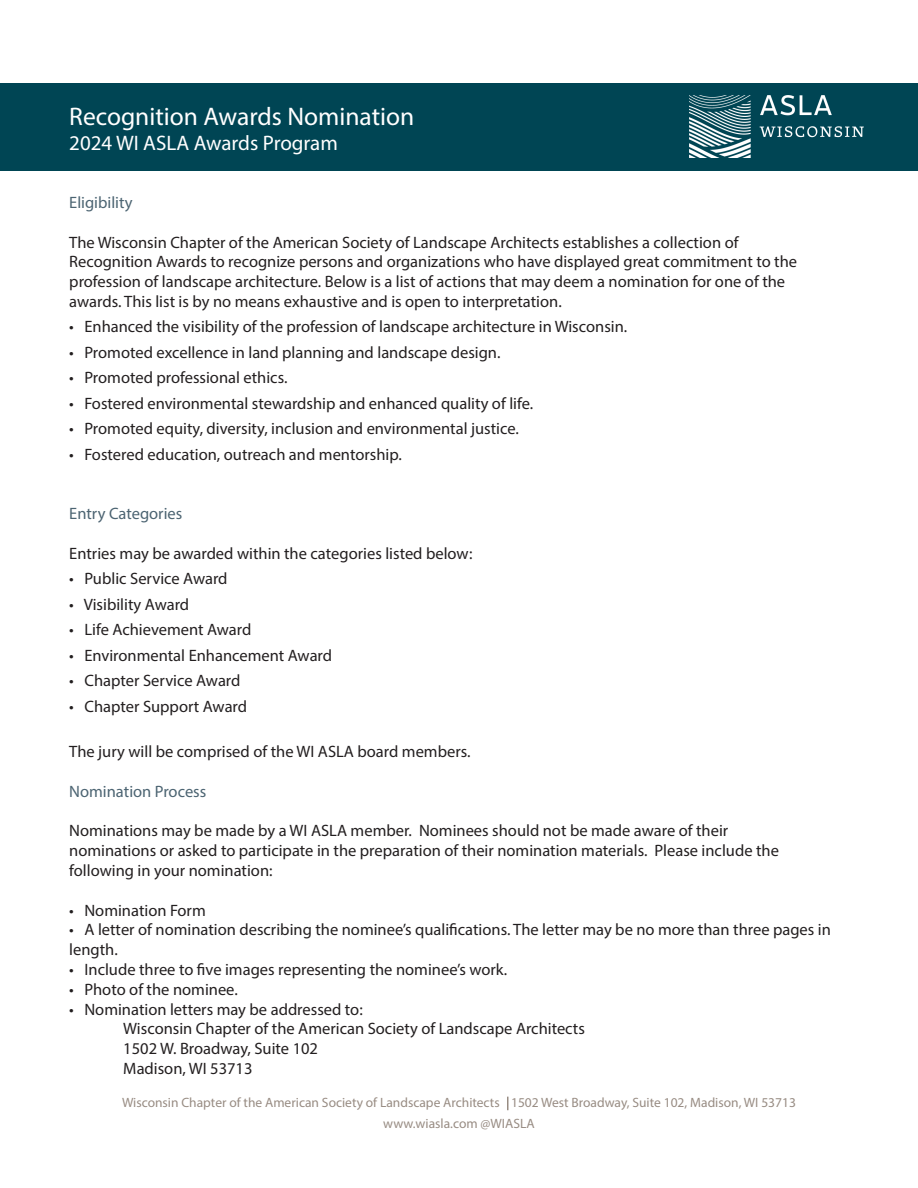
<style>
.page{position:relative;width:918px;height:1188px;background:#fff}
.page>*{position:absolute;margin:0;border:0;box-sizing:border-box;transform-origin:0 0}
.t1{font:25.5px "Myriad Pro";color:#fff}
.t2{font:21px "Myriad Pro";color:#fff}
.t3{font:16.5px/19.8px "Myriad Pro";color:#231f20}
.t4{font:16.5px "Myriad Pro";color:#4c6472}
.t5{font:13.5px/21px "Myriad Pro";color:#988c83;text-align:center}
</style>
<div class="page">
<div style="left:0;top:83px;width:918px;height:87px;background:#004554"></div>
<svg style="left:507px;top:1097px;width:1px;height:13px"></svg>
<img style="left:689px;top:96px;width:175px;height:61px">
<p class="t1" style="left:69px;top:101px;width:346px">Recognition Awards Nomination</p>
<p class="t2" style="left:69px;top:130px;width:270px">2024 WI ASLA Awards Program</p>
<p class="t4" style="left:69px;top:192px;width:65px">Eligibility</p>
<p class="t3" style="left:69px;top:232px;width:729px">The Wisconsin Chapter of the American Society of Landscape Architects establishes a collection of Recognition Awards to recognize persons and organizations who have displayed great commitment to the profession of landscape architecture. Below is a list of actions that may deem a nomination for one of the awards. This list is by no means exhaustive and is open to interpretation.</p>
<p class="t3" style="left:69px;top:317px;width:560px">• Enhanced the visibility of the profession of landscape architecture in Wisconsin.</p>
<p class="t3" style="left:69px;top:342px;width:433px">• Promoted excellence in land planning and landscape design.</p>
<p class="t3" style="left:69px;top:368px;width:220px">• Promoted professional ethics.</p>
<p class="t3" style="left:69px;top:393px;width:465px">• Fostered environmental stewardship and enhanced quality of life.</p>
<p class="t3" style="left:69px;top:419px;width:451px">• Promoted equity, diversity, inclusion and environmental justice.</p>
<p class="t3" style="left:69px;top:444px;width:334px">• Fostered education, outreach and mentorship.</p>
<p class="t4" style="left:69px;top:504px;width:115px">Entry Categories</p>
<p class="t3" style="left:69px;top:543px;width:405px">Entries may be awarded within the categories listed below:</p>
<p class="t3" style="left:69px;top:569px;width:160px">• Public Service Award</p>
<p class="t3" style="left:69px;top:594px;width:121px">• Visibility Award</p>
<p class="t3" style="left:69px;top:620px;width:184px">• Life Achievement Award</p>
<p class="t3" style="left:69px;top:645px;width:264px">• Environmental Enhancement Award</p>
<p class="t3" style="left:69px;top:671px;width:173px">• Chapter Service Award</p>
<p class="t3" style="left:69px;top:696px;width:179px">• Chapter Support Award</p>
<p class="t3" style="left:69px;top:742px;width:403px">The jury will be comprised of the WI ASLA board members.</p>
<p class="t4" style="left:69px;top:781px;width:139px">Nomination Process</p>
<p class="t3" style="left:69px;top:821px;width:711px">Nominations may be made by a WI ASLA member. Nominees should not be made aware of their nominations or asked to participate in the preparation of their nomination materials. Please include the following in your nomination:</p>
<p class="t3" style="left:69px;top:900px;width:138px">• Nomination Form</p>
<p class="t3" style="left:69px;top:920px;width:763px">• A letter of nomination describing the nominee’s qualifications. The letter may be no more than three pages in length.</p>
<p class="t3" style="left:69px;top:959px;width:440px">• Include three to five images representing the nominee’s work.</p>
<p class="t3" style="left:69px;top:979px;width:170px">• Photo of the nominee.</p>
<p class="t3" style="left:69px;top:999px;width:295px">• Nomination letters may be addressed to:</p>
<p class="t3" style="left:123px;top:1019px;width:463px">Wisconsin Chapter of the American Society of Landscape Architects</p>
<p class="t3" style="left:123px;top:1039px;width:196px">1502 W. Broadway, Suite 102</p>
<p class="t3" style="left:123px;top:1058px;width:131px">Madison, WI 53713</p>
<p class="t5" style="left:122px;top:1092px;width:675px">Wisconsin Chapter of the American Society of Landscape Architects 1502 West Broadway, Suite 102, Madison, WI 53713 www.wiasla.com @WIASLA</p>
</div>
